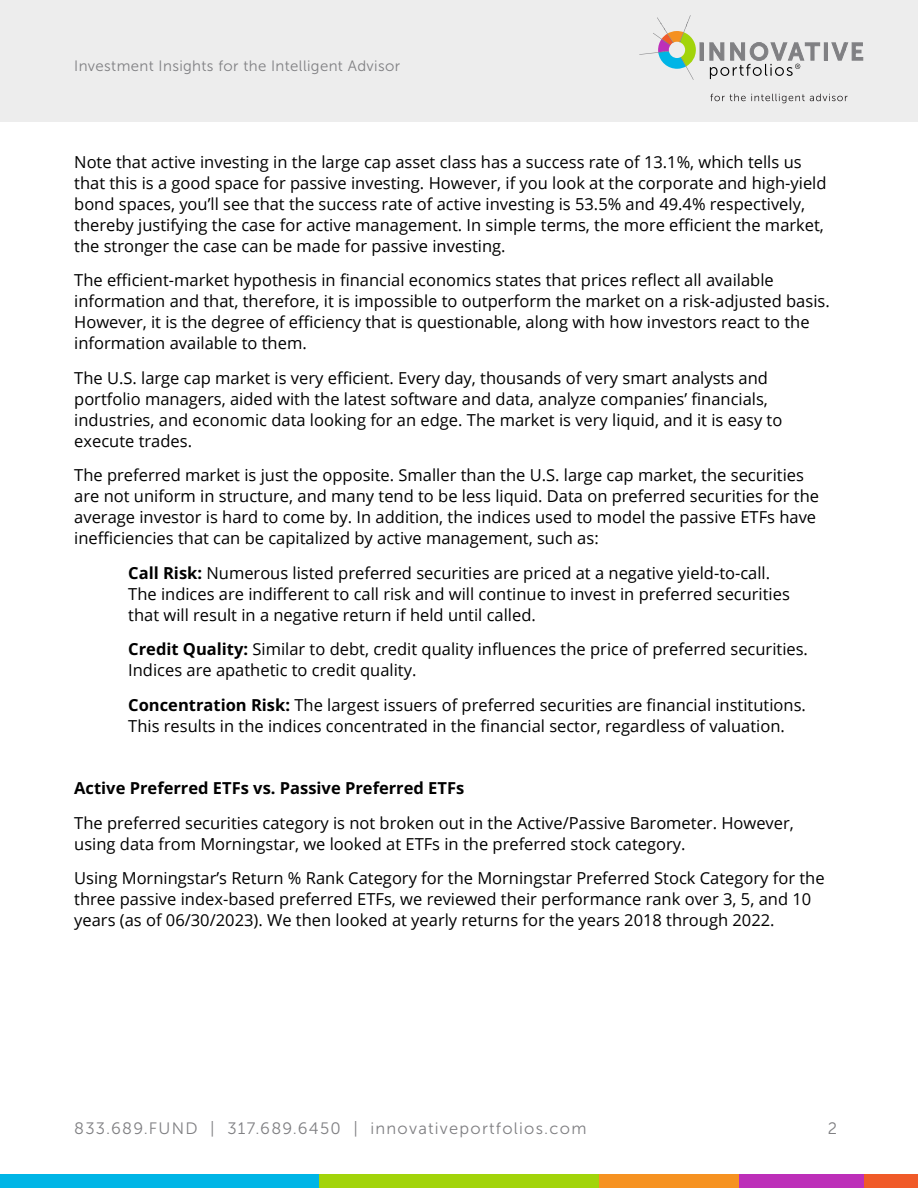
<style>
.page{position:relative;width:918px;height:1188px;background:#fff}
.page>*{position:absolute;margin:0;border:0;box-sizing:border-box;transform-origin:0 0}
.t1{font:16.5px/21px "Open Sans";color:#000}
.t2{font:16.5px "Museo Sans 300";letter-spacing:.075em;color:#808083}
.t3{font:700 16.5px "Open Sans";color:#000}
.t4{font:15px "Museo Sans 300";letter-spacing:.025em;color:#808083}
.s1{font-weight:700}
</style>
<div class="page">
<div style="left:0;top:0;width:918px;height:121px;background:#ededed"></div>
<svg style="left:832px;top:43px;width:31px;height:17px"></svg>
<svg style="left:710px;top:42px;width:110px;height:37px"></svg>
<svg style="left:710px;top:94px;width:138px;height:9px"></svg>
<svg style="left:639px;top:15px;width:57px;height:65px"></svg>
<div style="left:0;top:1174px;width:319px;height:14px;background:#00b5e6"></div>
<div style="left:319px;top:1174px;width:280px;height:14px;background:#a2d40a"></div>
<div style="left:599px;top:1174px;width:141px;height:14px;background:#f69221"></div>
<div style="left:740px;top:1174px;width:125px;height:14px;background:#bd2fb9"></div>
<div style="left:865px;top:1174px;width:53px;height:14px;background:#f05a28"></div>
<p class="t4" style="left:74px;top:58px;width:327px">Investment Insights for the Intelligent Advisor</p>
<p class="t1" style="left:74px;top:151px;width:754px">Note that active investing in the large cap asset class has a success rate of 13.1%, which tells us that this is a good space for passive investing. However, if you look at the corporate and high-yield bond spaces, you’ll see that the success rate of active investing is 53.5% and 49.4% respectively, thereby justifying the case for active management. In simple terms, the more efficient the market, the stronger the case can be made for passive investing.</p>
<p class="t1" style="left:74px;top:269px;width:757px">The efficient-market hypothesis in financial economics states that prices reflect all available information and that, therefore, it is impossible to outperform the market on a risk-adjusted basis.<br>However, it is the degree of efficiency that is questionable, along with how investors react to the information available to them.</p>
<p class="t1" style="left:74px;top:367px;width:710px">The U.S. large cap market is very efficient. Every day, thousands of very smart analysts and portfolio managers, aided with the latest software and data, analyze companies’ financials, industries, and economic data looking for an edge. The market is very liquid, and it is easy to execute trades.</p>
<p class="t1" style="left:74px;top:465px;width:746px">The preferred market is just the opposite. Smaller than the U.S. large cap market, the securities are not uniform in structure, and many tend to be less liquid. Data on preferred securities for the average investor is hard to come by. In addition, the indices used to model the passive ETFs have inefficiencies that can be capitalized by active management, such as:</p>
<p class="t1" style="left:128px;top:562px;width:663px"><span class="s1">Call Risk:</span> Numerous listed preferred securities are priced at a negative yield-to-call.<br>The indices are indifferent to call risk and will continue to invest in preferred securities that will result in a negative return if held until called.</p>
<p class="t1" style="left:128px;top:639px;width:681px"><span class="s1">Credit Quality:</span> Similar to debt, credit quality influences the price of preferred securities.<br>Indices are apathetic to credit quality.</p>
<p class="t1" style="left:128px;top:694px;width:679px"><span class="s1">Concentration Risk:</span> The largest issuers of preferred securities are financial institutions.<br>This results in the indices concentrated in the financial sector, regardless of valuation.</p>
<p class="t3" style="left:74px;top:777px;width:392px">Active Preferred ETFs vs. Passive Preferred ETFs</p>
<p class="t1" style="left:74px;top:812px;width:721px">The preferred securities category is not broken out in the Active/Passive Barometer. However, using data from Morningstar, we looked at ETFs in the preferred stock category.</p>
<p class="t1" style="left:74px;top:867px;width:752px">Using Morningstar’s Return % Rank Category for the Morningstar Preferred Stock Category for the three passive index-based preferred ETFs, we reviewed their performance rank over 3, 5, and 10 years (as of 06/30/2023). We then looked at yearly returns for the years 2018 through 2022.</p>
<p class="t2" style="left:74px;top:1119px;width:514px">833.689.FUND | 317.689.6450 | innovativeportfolios.com</p>
<p class="t2" style="left:828px;top:1119px;width:11px">2</p>
</div>
